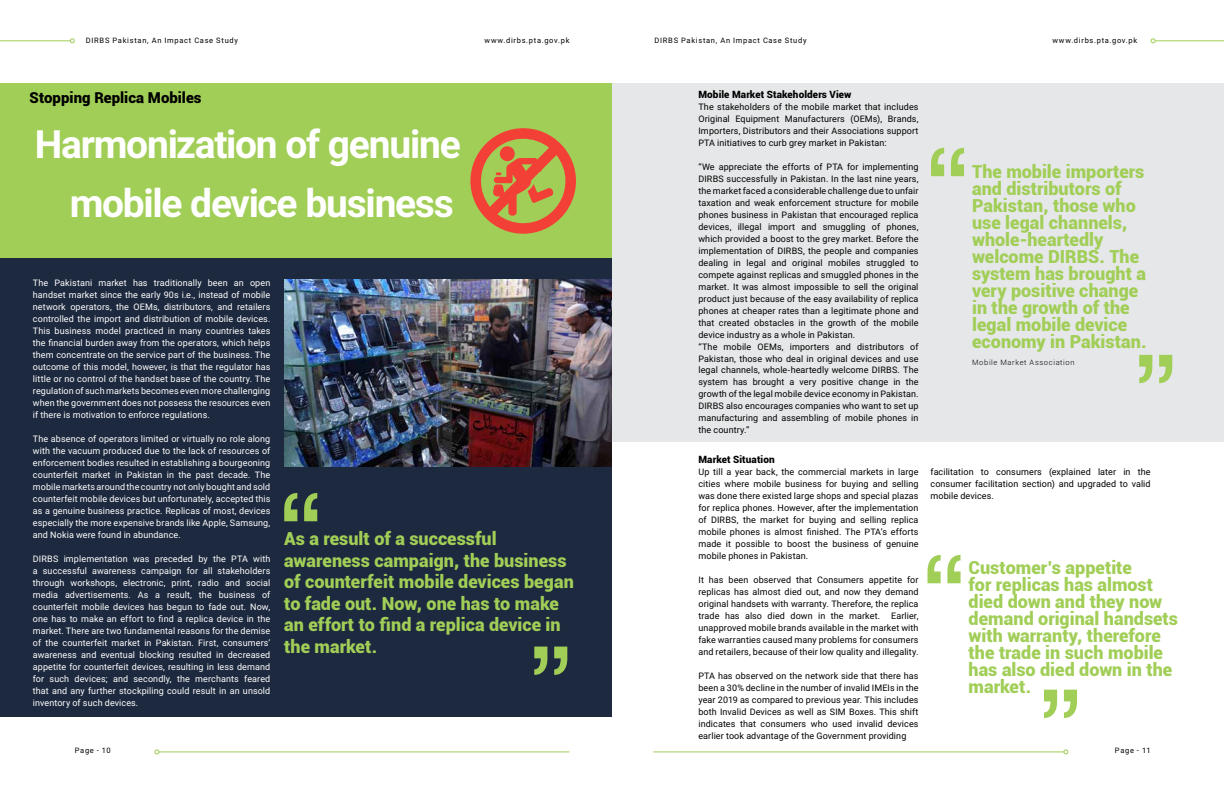
<style>
.page{position:relative;width:1224px;height:792px;background:#fff}
.page>*{position:absolute;margin:0;border:0;box-sizing:border-box;transform-origin:0 0}
.t1{font:700 39px/59px "Roboto";letter-spacing:-.035em;color:#fff;text-align:right}
.t2{font:900 18px/17px "Roboto";color:#a1ce57}
.t3{font:900 15px "Roboto";color:#000}
.t4{font:900 10px "Roboto";letter-spacing:.01em;color:#000}
.t5{font:9px/12px "Roboto";letter-spacing:.01em;color:#000;text-align:justify}
.t6{font:9px/12px "Roboto";letter-spacing:.01em;color:#fff;text-align:justify}
.t7{font:7.5px "Roboto";letter-spacing:.095em;color:#000}
.t8{font:300 7.5px "Roboto";letter-spacing:.09em;color:#000101}
</style>
<div class="page">
<div style="left:0;top:83px;width:612px;height:196px;background:#a1ce57"></div>
<svg style="left:470px;top:128px;width:106px;height:106px"></svg>
<div style="left:612px;top:83px;width:612px;height:359px;background:#e6e7e8"></div>
<div style="left:0;top:258px;width:612px;height:459px;background:#1d293e"></div>
<img style="left:284px;top:279px;width:328px;height:187px">
<svg style="left:284px;top:493px;width:33px;height:28px"></svg>
<svg style="left:534px;top:647px;width:33px;height:28px"></svg>
<svg style="left:928px;top:555px;width:33px;height:28px"></svg>
<svg style="left:1044px;top:690px;width:33px;height:28px"></svg>
<svg style="left:931px;top:148px;width:33px;height:28px"></svg>
<svg style="left:1139px;top:355px;width:33px;height:28px"></svg>
<hr style="left:0;top:40px;width:70px;height:1px;background:#a1ce57">
<svg style="left:70px;top:38px;width:5px;height:5px"></svg>
<hr style="left:653px;top:751px;width:411px;height:1px;background:#a1ce57">
<svg style="left:1063px;top:749px;width:5px;height:5px"></svg>
<hr style="left:1155px;top:40px;width:69px;height:1px;background:#a1ce57">
<svg style="left:1151px;top:38px;width:5px;height:5px"></svg>
<hr style="left:159px;top:751px;width:410px;height:1px;background:#a1ce57">
<svg style="left:154px;top:749px;width:5px;height:5px"></svg>
<p class="t7" style="left:86px;top:35px;width:154px">DIRBS Pakistan, An Impact Case Study</p>
<p class="t7" style="left:485px;top:35px;width:86px">www.dirbs.pta.gov.pk</p>
<p class="t7" style="left:655px;top:35px;width:154px">DIRBS Pakistan, An Impact Case Study</p>
<p class="t7" style="left:1052px;top:35px;width:86px">www.dirbs.pta.gov.pk</p>
<h3 class="t3" style="left:30px;top:87px;width:174px">Stopping Replica Mobiles</h3>
<p class="t4" style="left:698px;top:87px;width:154px">Mobile Market Stakeholders View</p>
<p class="t5" style="left:698px;top:100px;width:222px">The stakeholders of the mobile market that includes Original Equipment Manufacturers (OEMs), Brands, Importers, Distributors and their Associations support PTA initiatives to curb grey market in Pakistan:</p>
<p class="t5" style="left:698px;top:160px;width:222px;text-align:left">“We appreciate the efforts of PTA for implementing DIRBS successfully in Pakistan. In the last nine years, the market faced a considerable challenge due to unfair taxation and weak enforcement structure for mobile phones business in Pakistan that encouraged replica devices, illegal import and smuggling of phones, which provided a boost to the grey market. Before the implementation of DIRBS, the people and companies dealing in legal and original mobiles struggled to compete against replicas and smuggled phones in the market. It was almost impossible to sell the original product just because of the easy availability of replica phones at cheaper rates than a legitimate phone and that created obstacles in the growth of the mobile device industry as a whole in Pakistan.<br>“The mobile OEMs, importers and distributors of Pakistan, those who deal in original devices and use legal channels, whole-heartedly welcome DIRBS. The system has brought a very positive change in the growth of the legal mobile device economy in Pakistan.<br>DIRBS also encourages companies who want to set up manufacturing and assembling of mobile phones in the country.”</p>
<p class="t4" style="left:698px;top:453px;width:78px">Market Situation</p>
<p class="t5" style="left:698px;top:466px;width:222px">Up till a year back, the commercial markets in large cities where mobile business for buying and selling was done there existed large shops and special plazas for replica phones. However, after the implementation of DIRBS, the market for buying and selling replica mobile phones is almost finished. The PTA’s efforts made it possible to boost the business of genuine mobile phones in Pakistan.</p>
<p class="t5" style="left:698px;top:574px;width:222px">It has been observed that Consumers appetite for replicas has almost died out, and now they demand original handsets with warranty. Therefore, the replica trade has also died down in the market. Earlier, unapproved mobile brands available in the market with fake warranties caused many problems for consumers and retailers, because of their low quality and illegality.</p>
<p class="t5" style="left:698px;top:670px;width:222px">PTA has observed on the network side that there has been a 30% decline in the number of invalid IMEIs in the year 2019 as compared to previous year. This includes both Invalid Devices as well as SIM Boxes. This shift indicates that consumers who used invalid devices earlier took advantage of the Government providing</p>
<h1 class="t1" style="left:35px;top:113px;width:428px">Harmonization of genuine mobile device business</h1>
<p class="t6" style="left:33px;top:276px;width:239px">The Pakistani market has traditionally been an open handset market since the early 90s i.e., instead of mobile network operators, the OEMs, distributors, and retailers controlled the import and distribution of mobile devices.<br>This business model practiced in many countries takes the financial burden away from the operators, which helps them concentrate on the service part of the business. The outcome of this model, however, is that the regulator has little or no control of the handset base of the country. The regulation of such markets becomes even more challenging when the government does not possess the resources even if there is motivation to enforce regulations.</p>
<p class="t6" style="left:33px;top:432px;width:239px">The absence of operators limited or virtually no role along with the vacuum produced due to the lack of resources of enforcement bodies resulted in establishing a bourgeoning counterfeit market in Pakistan in the past decade. The mobile markets around the country not only bought and sold counterfeit mobile devices but unfortunately, accepted this as a genuine business practice. Replicas of most, devices especially the more expensive brands like Apple, Samsung, and Nokia were found in abundance.</p>
<p class="t6" style="left:33px;top:552px;width:239px">DIRBS implementation was preceded by the PTA with a successful awareness campaign for all stakeholders through workshops, electronic, print, radio and social media advertisements. As a result, the business of counterfeit mobile devices has begun to fade out. Now, one has to make an effort to find a replica device in the market. There are two fundamental reasons for the demise of the counterfeit market in Pakistan. First, consumers’ awareness and eventual blocking resulted in decreased appetite for counterfeit devices, resulting in less demand for such devices; and secondly, the merchants feared that and any further stockpiling could result in an unsold inventory of such devices.</p>
<h2 class="t2" style="left:284px;top:527px;width:291px;line-height:21.6px">As a result of a successful awareness campaign, the business of counterfeit mobile devices began to fade out. Now, one has to make an effort to find a replica device in the market.</h2>
<h2 class="t2" style="left:972px;top:162px;width:176px">The mobile importers and distributors of<br>Pakistan, those who use legal channels, whole-heartedly welcome DIRBS. The system has brought a very positive change in the growth of the legal mobile device economy in Pakistan.</h2>
<p class="t8" style="left:972px;top:357px;width:104px">Mobile Market Association</p>
<p class="t5" style="left:931px;top:465px;width:222px">facilitation to consumers (explained later in the consumer facilitation section) and upgraded to valid mobile devices.</p>
<h2 class="t2" style="left:969px;top:558px;width:211px">Customer’s appetite<br>for replicas has almost died down and they now demand original handsets with warranty, therefore the trade in such mobile has also died down in the market.</h2>
<p class="t7" style="left:75px;top:745px;width:37px">Page - 10</p>
<p class="t7" style="left:1115px;top:745px;width:37px">Page - 11</p>
</div>
